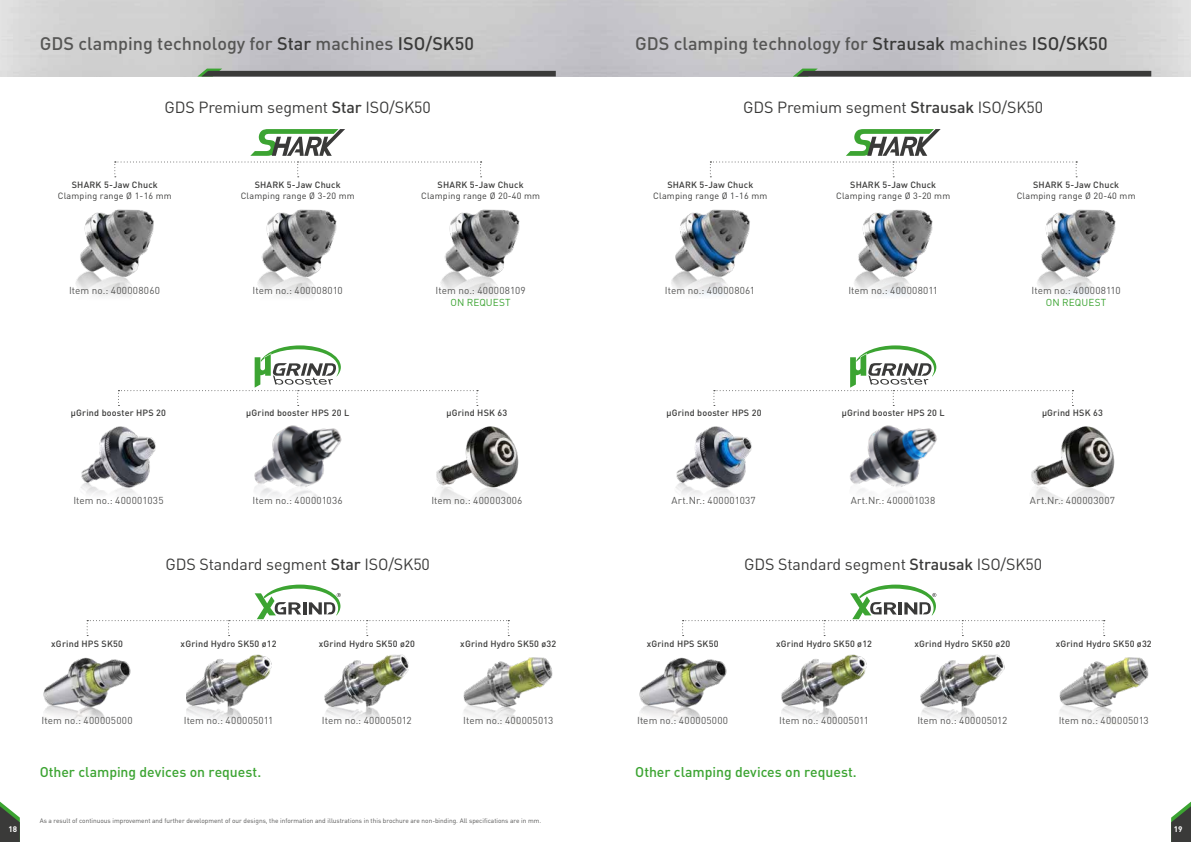
<style>
.page{position:relative;width:1191px;height:842px;background:#fff}
.page>*{position:absolute;margin:0;border:0;box-sizing:border-box;transform-origin:0 0}
.t1{font:500 18px "DIN Pro";color:#565655}
.t2{font:16px "DIN Pro";letter-spacing:-.01em;color:#3a3a39}
.t3{font:500 14px "DIN Pro";letter-spacing:-.005em;color:#3ca432}
.t4{font:10px "DIN Pro";letter-spacing:.02em;color:#565655}
.t5{font:10px "DIN Pro";letter-spacing:.005em;color:#3ca432}
.t6{font:500 9px "DIN Pro";letter-spacing:.02em;color:#3a3a39}
.t7{font:9px "DIN Pro";letter-spacing:.02em;color:#3a3a39}
.t8{font:700 8px "DIN Pro";color:#fff}
.t9{font:6.5px "DIN Pro";color:#565655}
.s1{color:#3a3a39}
.s2{font-weight:500}
</style>
<div class="page">
<svg style="left:0;top:801px;width:20px;height:41px"></svg>
<svg style="left:1171px;top:801px;width:20px;height:41px"></svg>
<svg style="left:793px;top:69px;width:358px;height:8px"></svg>
<svg style="left:197px;top:69px;width:359px;height:8px"></svg>
<img style="left:258px;top:209px;width:79px;height:88px">
<img style="left:75px;top:209px;width:79px;height:88px">
<img style="left:440px;top:209px;width:80px;height:88px">
<svg style="left:114px;top:129px;width:367px;height:48px"></svg>
<img style="left:854px;top:209px;width:79px;height:87px">
<img style="left:671px;top:209px;width:79px;height:87px">
<img style="left:1037px;top:209px;width:79px;height:87px">
<svg style="left:710px;top:129px;width:367px;height:48px"></svg>
<img style="left:254px;top:425px;width:88px;height:75px">
<img style="left:436px;top:426px;width:83px;height:76px">
<svg style="left:118px;top:345px;width:360px;height:61px"></svg>
<img style="left:81px;top:426px;width:75px;height:69px">
<img style="left:44px;top:657px;width:87px;height:65px">
<img style="left:186px;top:654px;width:85px;height:68px">
<img style="left:325px;top:654px;width:84px;height:67px">
<svg style="left:87px;top:585px;width:422px;height:51px"></svg>
<img style="left:463px;top:657px;width:90px;height:67px">
<img style="left:639px;top:657px;width:87px;height:65px">
<img style="left:781px;top:654px;width:85px;height:68px">
<img style="left:920px;top:654px;width:84px;height:67px">
<svg style="left:682px;top:585px;width:422px;height:51px"></svg>
<img style="left:1059px;top:657px;width:90px;height:67px">
<img style="left:850px;top:425px;width:87px;height:72px">
<img style="left:1031px;top:426px;width:84px;height:76px">
<svg style="left:713px;top:345px;width:360px;height:61px"></svg>
<img style="left:675px;top:426px;width:77px;height:69px">
<h1 class="t1" style="left:40px;top:29px;width:435px">GDS clamping technology for <span class="s1">Star</span> machines <span class="s1">ISO/SK50</span></h1>
<h1 class="t1" style="left:635px;top:29px;width:474px">GDS clamping technology for <span class="s1">Strausak</span> machines <span class="s1">ISO/SK50</span></h1>
<h2 class="t2" style="left:165px;top:95px;width:268px">GDS Premium segment <span class="s2">Star</span> ISO/SK50</h2>
<h2 class="t2" style="left:743px;top:95px;width:301px">GDS Premium segment <span class="s2">Strausak</span> ISO/SK50</h2>
<p class="t6" style="left:72px;top:177px;width:87px">SHARK 5-Jaw Chuck</p>
<p class="t7" style="left:58px;top:188px;width:115px">Clamping range Ø 1-16 mm</p>
<p class="t6" style="left:255px;top:177px;width:87px">SHARK 5-Jaw Chuck</p>
<p class="t7" style="left:241px;top:188px;width:115px">Clamping range Ø 3-20 mm</p>
<p class="t6" style="left:437px;top:177px;width:87px">SHARK 5-Jaw Chuck</p>
<p class="t7" style="left:421px;top:188px;width:120px">Clamping range Ø 20-40 mm</p>
<p class="t6" style="left:667px;top:177px;width:87px">SHARK 5-Jaw Chuck</p>
<p class="t7" style="left:653px;top:188px;width:115px">Clamping range Ø 1-16 mm</p>
<p class="t6" style="left:850px;top:177px;width:87px">SHARK 5-Jaw Chuck</p>
<p class="t7" style="left:836px;top:188px;width:115px">Clamping range Ø 3-20 mm</p>
<p class="t6" style="left:1033px;top:177px;width:87px">SHARK 5-Jaw Chuck</p>
<p class="t7" style="left:1016px;top:188px;width:120px">Clamping range Ø 20-40 mm</p>
<p class="t4" style="left:69px;top:282px;width:92px">Item no.: 400008060</p>
<p class="t4" style="left:253px;top:282px;width:92px">Item no.: 400008010</p>
<p class="t4" style="left:435px;top:282px;width:92px">Item no.: 400008109</p>
<p class="t5" style="left:450px;top:294px;width:62px">ON REQUEST</p>
<p class="t4" style="left:665px;top:282px;width:92px">Item no.: 400008061</p>
<p class="t4" style="left:848px;top:282px;width:91px">Item no.: 400008011</p>
<p class="t4" style="left:1031px;top:282px;width:91px">Item no.: 400008110</p>
<p class="t5" style="left:1046px;top:294px;width:62px">ON REQUEST</p>
<p class="t6" style="left:71px;top:406px;width:97px">μGrind booster HPS 20</p>
<p class="t6" style="left:246px;top:406px;width:104px">μGrind booster HPS 20 L</p>
<p class="t6" style="left:446px;top:406px;width:62px">μGrind HSK 63</p>
<p class="t6" style="left:666px;top:406px;width:97px">μGrind booster HPS 20</p>
<p class="t6" style="left:842px;top:406px;width:104px">μGrind booster HPS 20 L</p>
<p class="t6" style="left:1042px;top:406px;width:62px">μGrind HSK 63</p>
<p class="t4" style="left:73px;top:493px;width:92px">Item no.: 400001035</p>
<p class="t4" style="left:253px;top:493px;width:92px">Item no.: 400001036</p>
<p class="t4" style="left:431px;top:493px;width:93px">Item no.: 400003006</p>
<p class="t4" style="left:671px;top:493px;width:86px">Art.Nr.: 400001037</p>
<p class="t4" style="left:850px;top:493px;width:86px">Art.Nr.: 400001038</p>
<p class="t4" style="left:1030px;top:493px;width:87px">Art.Nr.: 400003007</p>
<p class="t6" style="left:51px;top:636px;width:73px">xGrind HPS SK50</p>
<h2 class="t2" style="left:166px;top:552px;width:266px">GDS Standard segment <span class="s2">Star</span> ISO/SK50</h2>
<h2 class="t2" style="left:744px;top:552px;width:299px">GDS Standard segment <span class="s2">Strausak</span> ISO/SK50</h2>
<p class="t6" style="left:181px;top:636px;width:97px">xGrind Hydro SK50 ø12</p>
<p class="t6" style="left:319px;top:636px;width:97px">xGrind Hydro SK50 ø20</p>
<p class="t6" style="left:460px;top:636px;width:97px">xGrind Hydro SK50 ø32</p>
<p class="t6" style="left:647px;top:636px;width:73px">xGrind HPS SK50</p>
<p class="t6" style="left:776px;top:636px;width:97px">xGrind Hydro SK50 ø12</p>
<p class="t6" style="left:914px;top:636px;width:97px">xGrind Hydro SK50 ø20</p>
<p class="t6" style="left:1055px;top:636px;width:97px">xGrind Hydro SK50 ø32</p>
<p class="t4" style="left:42px;top:713px;width:93px">Item no.: 400005000</p>
<p class="t4" style="left:184px;top:713px;width:91px">Item no.: 400005011</p>
<p class="t4" style="left:322px;top:713px;width:91px">Item no.: 400005012</p>
<p class="t4" style="left:463px;top:713px;width:92px">Item no.: 400005013</p>
<p class="t4" style="left:637px;top:713px;width:93px">Item no.: 400005000</p>
<p class="t4" style="left:779px;top:713px;width:91px">Item no.: 400005011</p>
<p class="t4" style="left:917px;top:713px;width:91px">Item no.: 400005012</p>
<p class="t4" style="left:1058px;top:713px;width:92px">Item no.: 400005013</p>
<h3 class="t3" style="left:40px;top:760px;width:223px">Other clamping devices on request.</h3>
<h3 class="t3" style="left:635px;top:760px;width:223px">Other clamping devices on request.</h3>
<p class="t9" style="left:40px;top:815px;width:503px">As a result of continuous improvement and further development of our designs, the information and illustrations in this brochure are non-binding. All specifications are in mm.</p>
<p class="t8" style="left:8px;top:822px;width:10px">18</p>
<p class="t8" style="left:1173px;top:822px;width:10px">19</p>
</div>
